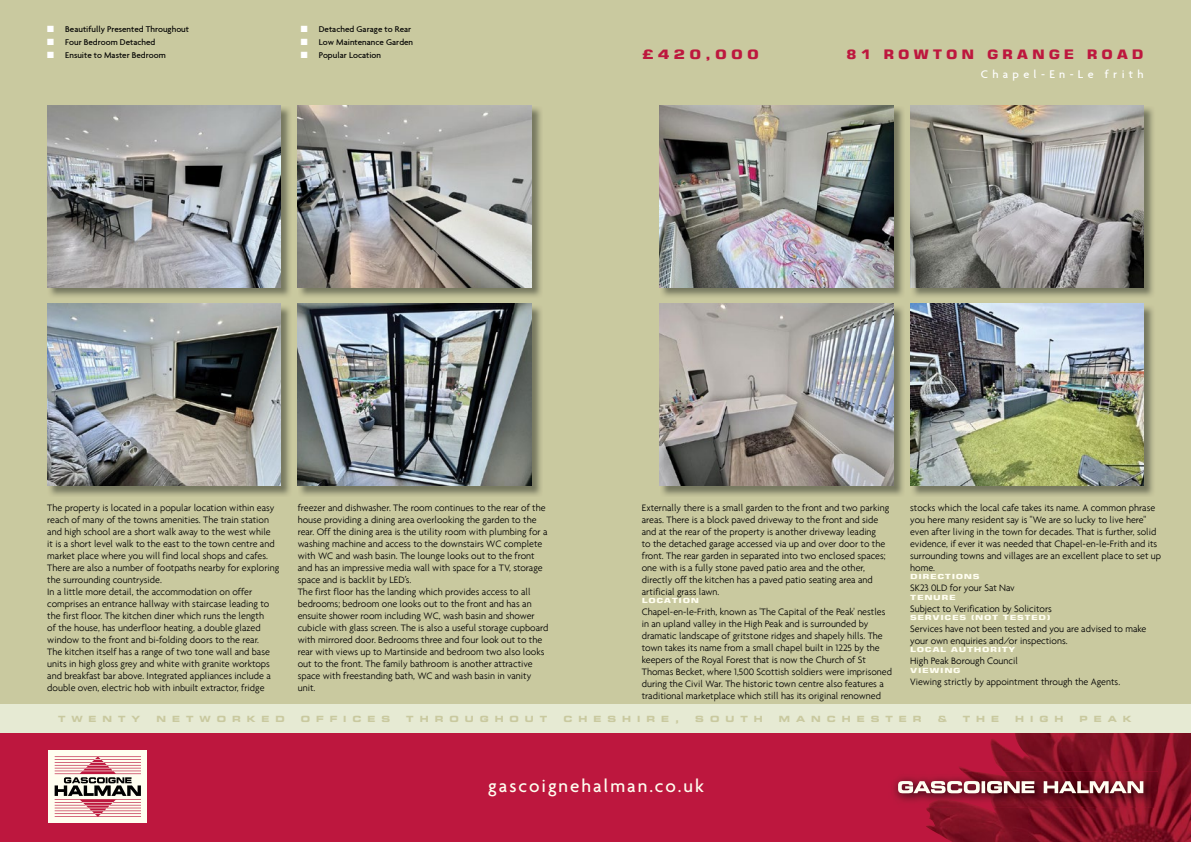
<style>
.page{position:relative;width:1191px;height:842px;background:#fff}
.page>*{position:absolute;margin:0;border:0;box-sizing:border-box;transform-origin:0 0}
.t1{font:500 19px "Agenda";letter-spacing:.1em;color:#fffef0}
.t2{font:700 13px "Square 721 BT";letter-spacing:.255em;color:#bd173e;scale:1.16 1}
.t3{font:700 13px "Square 721 BT";letter-spacing:.255em;color:#bd173e;scale:1.3 1}
.t4{font:500 12px "Agenda";letter-spacing:.36em;color:#fff}
.t5{font:300 10px/12px "Agenda";color:#000}
.t6{font:500 9px "Agenda";color:#000}
.t7{font:700 expanded 8.5px "Square 721 BT";letter-spacing:.705em;color:#c9c99f}
.t8{font:700 7px "Square 721 BT";letter-spacing:.06em;color:#fffef0;scale:1.4 1}
.s1{color:#fff}
</style>
<div class="page">
<div style="left:0;top:723px;width:1191px;height:119px;background:#bd173e"></div>
<img style="left:926px;top:733px;width:254px;height:93px">
<img style="left:894px;top:777px;width:32px;height:25px">
<img style="left:926px;top:771px;width:232px;height:37px">
<svg style="left:898px;top:781px;width:81px;height:12px"></svg>
<svg style="left:981px;top:781px;width:4px;height:12px"></svg>
<svg style="left:987px;top:781px;width:47px;height:12px"></svg>
<svg style="left:1043px;top:781px;width:100px;height:12px"></svg>
<div style="left:0;top:0;width:1191px;height:706px;background:#c9c99f"></div>
<div style="left:0;top:705px;width:1191px;height:28px;background:#e6ead3"></div>
<div style="left:49px;top:750px;width:98px;height:73px;background:#fffef0"></div>
<svg style="left:55px;top:756px;width:86px;height:61px"></svg>
<img style="left:48px;top:107px;width:242px;height:190px">
<img style="left:47px;top:106px;width:234px;height:181px">
<img style="left:298px;top:106px;width:243px;height:191px">
<img style="left:298px;top:106px;width:233px;height:181px">
<img style="left:48px;top:306px;width:242px;height:190px">
<img style="left:47px;top:304px;width:234px;height:181px">
<img style="left:298px;top:305px;width:243px;height:191px">
<img style="left:298px;top:304px;width:233px;height:181px">
<img style="left:911px;top:106px;width:242px;height:191px">
<img style="left:910px;top:106px;width:233px;height:181px">
<img style="left:660px;top:106px;width:243px;height:191px">
<img style="left:660px;top:106px;width:233px;height:181px">
<img style="left:911px;top:305px;width:242px;height:191px">
<img style="left:910px;top:304px;width:233px;height:181px">
<img style="left:660px;top:305px;width:243px;height:191px">
<img style="left:660px;top:304px;width:233px;height:181px">
<p class="t6" style="left:47px;top:24px;width:143px"><span class="s1">■</span> Beautifully Presented Throughout</p>
<p class="t6" style="left:47px;top:37px;width:110px"><span class="s1">■</span> Four Bedroom Detached</p>
<p class="t6" style="left:47px;top:50px;width:120px"><span class="s1">■</span> Ensuite to Master Bedroom</p>
<p class="t6" style="left:301px;top:24px;width:112px"><span class="s1">■</span> Detached Garage to Rear</p>
<p class="t6" style="left:301px;top:37px;width:114px"><span class="s1">■</span> Low Maintenance Garden</p>
<p class="t6" style="left:301px;top:50px;width:82px"><span class="s1">■</span> Popular Location</p>
<h2 class="t3" style="left:642px;top:47px;width:91px">£420,000</h2>
<h2 class="t2" style="left:846px;top:47px;width:258px">81 ROWTON GRANGE ROAD</h2>
<p class="t4" style="left:980px;top:67px;width:164px">Chapel-En-Le frith</p>
<p class="t5" style="left:47px;top:501px;width:234px">The property is located in a popular location within easy reach of many of the towns amenities. The train station and high school are a short walk away to the west while<br>it is a short level walk to the east to the town centre and market place where you will find local shops and cafes.<br>There are also a number of footpaths nearby for exploring the surrounding countryside.<br>In a little more detail, the accommodation on offer comprises an entrance hallway with staircase leading to the first floor. The kitchen diner which runs the length<br>of the house, has underfloor heating, a double glazed window to the front and bi-folding doors to the rear.<br>The kitchen itself has a range of two tone wall and base units in high gloss grey and white with granite worktops and breakfast bar above. Integrated appliances include a double oven, electric hob with inbuilt extractor, fridge</p>
<p class="t5" style="left:298px;top:501px;width:252px">freezer and dishwasher. The room continues to the rear of the house providing a dining area overlooking the garden to the rear. Off the dining area is the utility room with plumbing for a washing machine and access to the downstairs WC complete with WC and wash basin. The lounge looks out to the front and has an impressive media wall with space for a TV, storage space and is backlit by LED’s.<br>The first floor has the landing which provides access to all bedrooms; bedroom one looks out to the front and has an ensuite shower room including WC, wash basin and shower cubicle with glass screen. The is also a useful storage cupboard with mirrored door. Bedrooms three and four look out to the rear with views up to Martinside and bedroom two also looks out to the front. The family bathroom is another attractive space with freestanding bath, WC and wash basin in vanity unit.</p>
<p class="t5" style="left:642px;top:501px;width:249px">Externally there is a small garden to the front and two parking areas. There is a block paved driveway to the front and side and at the rear of the property is another driveway leading<br>to the detached garage accessed via up and over door to the front. The rear garden in separated into two enclosed spaces; one with is a fully stone paved patio area and the other, directly off the kitchen has a paved patio seating area and artificial grass lawn.</p>
<p class="t8" style="left:642px;top:596px;width:42px">LOCATION</p>
<p class="t5" style="left:642px;top:606px;width:252px">Chapel-en-le-Frith, known as 'The Capital of the Peak' nestles in an upland valley in the High Peak and is surrounded by dramatic landscape of gritstone ridges and shapely hills. The town takes its name from a small chapel built in 1225 by the keepers of the Royal Forest that is now the Church of St Thomas Becket, where 1,500 Scottish soldiers were imprisoned during the Civil War. The historic town centre also features a traditional marketplace which still has its original renowned</p>
<p class="t5" style="left:910px;top:501px;width:252px">stocks which the local cafe takes its name. A common phrase you here many resident say is "We are so lucky to live here" even after living in the town for decades. That is further, solid evidence, if ever it was needed that Chapel-en-le-Frith and its surrounding towns and villages are an excellent place to set up home.</p>
<p class="t8" style="left:910px;top:572px;width:51px">DIRECTIONS</p>
<p class="t5" style="left:910px;top:582px;width:106px">SK23 0LD for your Sat Nav</p>
<p class="t8" style="left:910px;top:593px;width:34px">TENURE</p>
<p class="t5" style="left:910px;top:602px;width:143px">Subject to Verification by Solicitors</p>
<p class="t8" style="left:910px;top:613px;width:102px">SERVICES (NOT TESTED)</p>
<p class="t5" style="left:910px;top:623px;width:238px">Services have not been tested and you are advised to make your own enquiries and/or inspections.</p>
<p class="t8" style="left:910px;top:646px;width:77px">LOCAL AUTHORITY</p>
<p class="t5" style="left:910px;top:655px;width:109px">High Peak Borough Council</p>
<p class="t8" style="left:910px;top:666px;width:37px">VIEWING</p>
<p class="t5" style="left:910px;top:675px;width:211px">Viewing strictly by appointment through the Agents.</p>
<p class="t7" style="left:58px;top:714px;width:84px">TWENTY</p>
<p class="t7" style="left:156px;top:714px;width:130px">NETWORKED</p>
<p class="t7" style="left:301px;top:714px;width:91px">OFFICES</p>
<p class="t7" style="left:406px;top:714px;width:143px">THROUGHOUT</p>
<p class="t7" style="left:563px;top:714px;width:117px">CHESHIRE,</p>
<p class="t7" style="left:695px;top:714px;width:69px">SOUTH</p>
<p class="t7" style="left:779px;top:714px;width:144px">MANCHESTER</p>
<p class="t7" style="left:937px;top:714px;width:10px">&amp;</p>
<p class="t7" style="left:962px;top:714px;width:38px">THE</p>
<p class="t7" style="left:1015px;top:714px;width:50px">HIGH</p>
<p class="t7" style="left:1079px;top:714px;width:54px">PEAK</p>
<h1 class="t1" style="left:488px;top:774px;width:217px">gascoignehalman.co.uk</h1>
</div>
